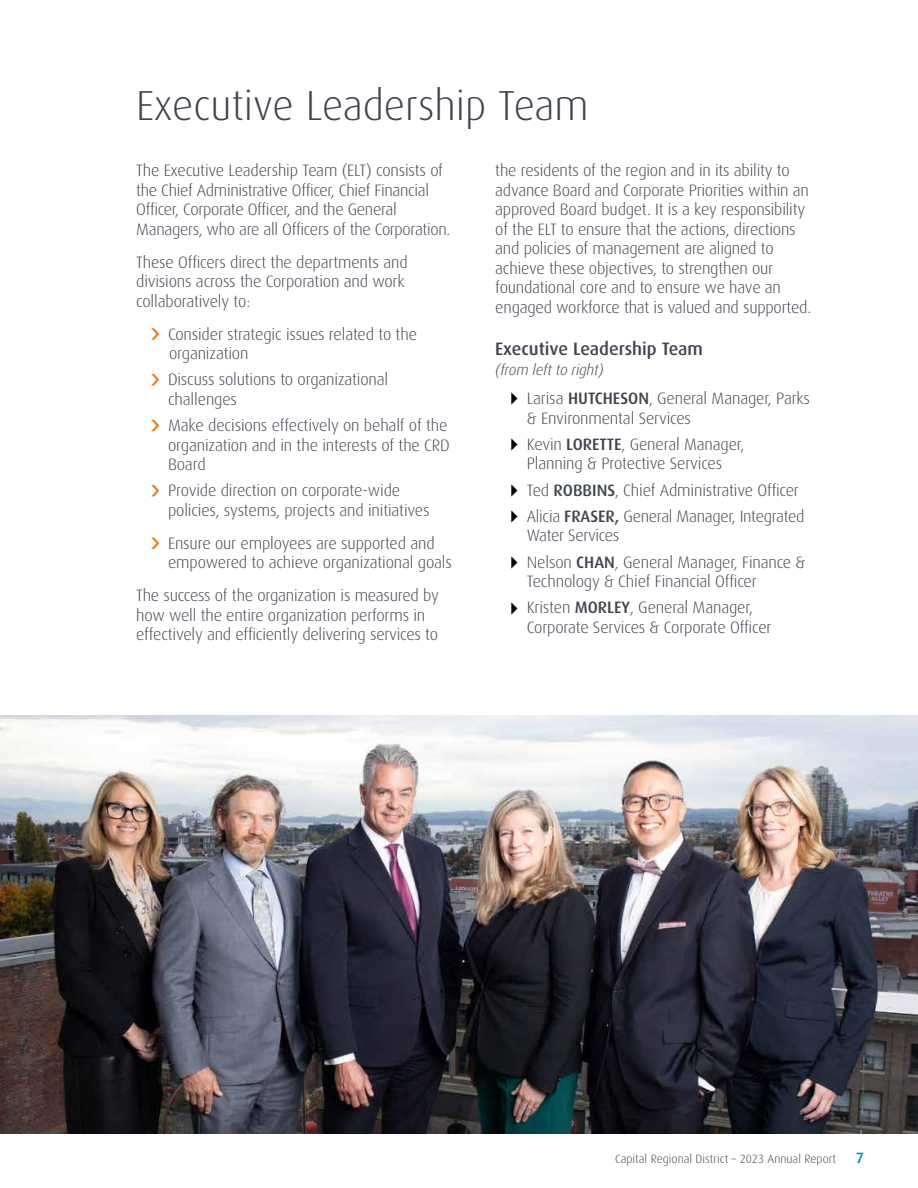
<style>
.page{position:relative;width:918px;height:1188px;background:#fff}
.page>*{position:absolute;margin:0;border:0;box-sizing:border-box;transform-origin:0 0}
.t1{font:300 42px "Dax OT";color:#3f454f}
.t2{font:500 18px "Dax OT";color:#3f454f}
.t3{font:300 16.5px/19.5px "Dax OT";letter-spacing:-.015em;color:#3f454f}
.t4{font:italic 300 15px "Dax OT";letter-spacing:-.01em;color:#3f454f}
.t5{font:500 15px "Dax OT";color:#0097a5}
.t6{font:300 12px "Dax OT";color:#3f454f}
.s1{font-weight:500}
</style>
<div class="page">
<img style="left:0;top:715px;width:918px;height:419px">
<svg style="left:151px;top:328px;width:8px;height:12px"></svg>
<svg style="left:151px;top:374px;width:8px;height:11px"></svg>
<svg style="left:151px;top:420px;width:8px;height:11px"></svg>
<svg style="left:151px;top:485px;width:8px;height:11px"></svg>
<svg style="left:151px;top:537px;width:8px;height:12px"></svg>
<h1 class="t1" style="left:136px;top:65px;width:454px">Executive Leadership Team</h1>
<p class="t3" style="left:136px;top:158px;width:316px">The Executive Leadership Team (ELT) consists of the Chief Administrative Officer, Chief Financial Officer, Corporate Officer, and the General Managers, who are all Officers of the Corporation.</p>
<p class="t3" style="left:136px;top:249px;width:273px">These Officers direct the departments and divisions across the Corporation and work collaboratively to:</p>
<p class="t3" style="left:168px;top:321px;width:250px">Consider strategic issues related to the organization</p>
<p class="t3" style="left:168px;top:367px;width:222px">Discuss solutions to organizational challenges</p>
<p class="t3" style="left:168px;top:413px;width:283px">Make decisions effectively on behalf of the organization and in the interests of the CRD<br>Board</p>
<p class="t3" style="left:168px;top:478px;width:263px">Provide direction on corporate-wide policies, systems, projects and initiatives</p>
<p class="t3" style="left:168px;top:531px;width:285px">Ensure our employees are supported and empowered to achieve organizational goals</p>
<p class="t3" style="left:136px;top:583px;width:304px">The success of the organization is measured by how well the entire organization performs in effectively and efficiently delivering services to</p>
<p class="t3" style="left:495px;top:158px;width:317px">the residents of the region and in its ability to advance Board and Corporate Priorities within an approved Board budget. It is a key responsibility of the ELT to ensure that the actions, directions and policies of management are aligned to achieve these objectives, to strengthen our foundational core and to ensure we have an engaged workforce that is valued and supported.</p>
<p class="t2" style="left:495px;top:332px;width:209px">Executive Leadership Team</p>
<p class="t4" style="left:495px;top:355px;width:110px">(from left to right)</p>
<p class="t3" style="left:527px;top:386px;width:285px">Larisa <span class="s1">HUTCHESON</span>, General Manager, Parks &amp; Environmental Services</p>
<p class="t3" style="left:527px;top:431px;width:219px">Kevin <span class="s1">LORETTE</span>, General Manager,<br>Planning &amp; Protective Services</p>
<p class="t3" style="left:527px;top:474px;width:279px;line-height:26.2px">Ted <span class="s1">ROBBINS</span>, Chief Administrative Officer<br>Alicia <span class="s1">FRASER,</span> General Manager, Integrated</p>
<p class="t3" style="left:527px;top:520px;width:280px;line-height:26.2px">Water Services<br>Nelson <span class="s1">CHAN</span>, General Manager, Finance &amp;</p>
<p class="t3" style="left:527px;top:565px;width:231px;line-height:26.2px">Technology &amp; Chief Financial Officer<br>Kristen <span class="s1">MORLEY</span>, General Manager,</p>
<p class="t3" style="left:527px;top:614px;width:246px">Corporate Services &amp; Corporate Officer</p>
<p class="t6" style="left:615px;top:1147px;width:222px">Capital Regional District – 2023 Annual Report</p>
<p class="t5" style="left:856px;top:1143px;width:10px">7</p>
</div>
